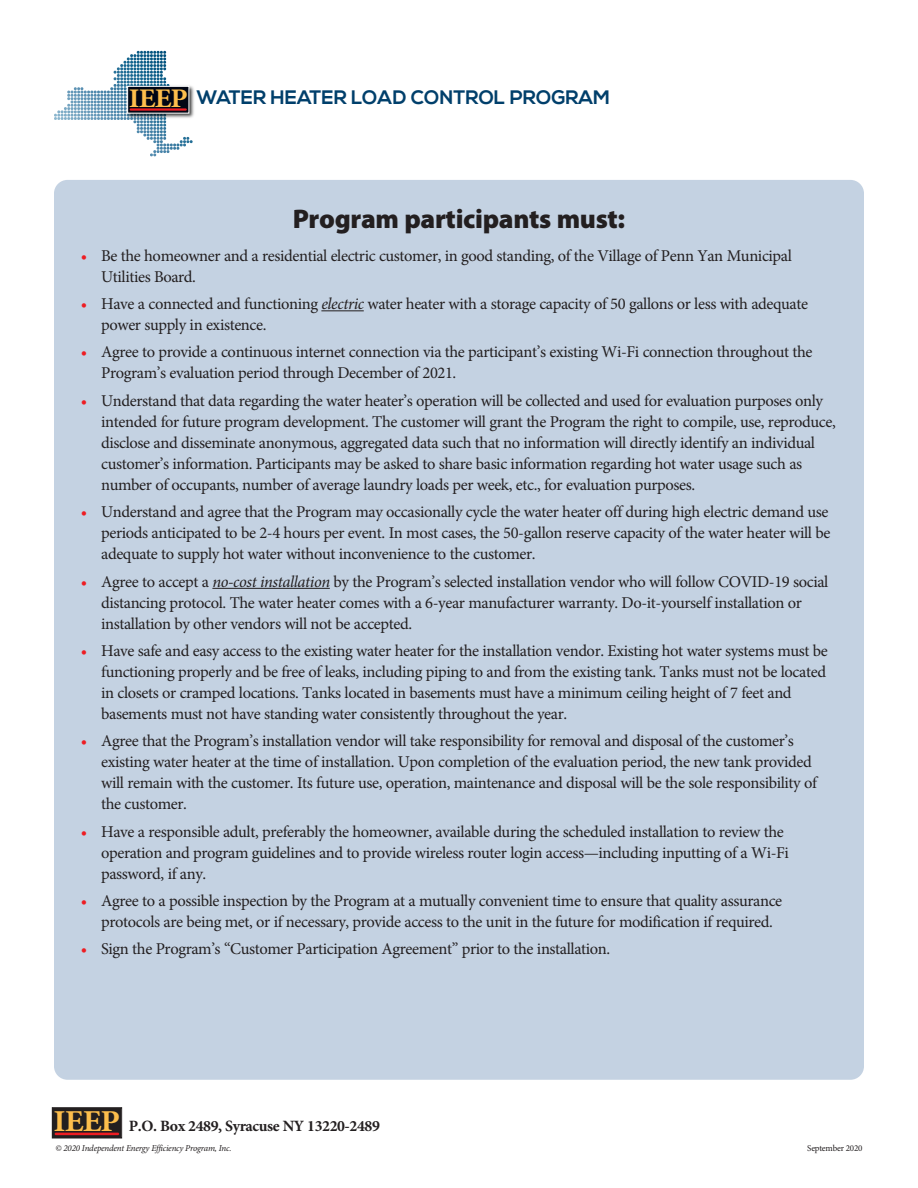
<style>
.page{position:relative;width:918px;height:1188px;background:#fff}
.page>*{position:absolute;margin:0;border:0;box-sizing:border-box;transform-origin:0 0}
.t1{font:700 30.45px "Minion Pro";color:#fdbe4c;scale:1.07 1}
.t2{font:900 27px "Myriad Pro";letter-spacing:-.01em;color:#231f20}
.t3{font:700 27px "Minion Pro";color:#fdbe4c;scale:1.07 1}
.t4{font:700 19.5px "Nexa";color:#003f6b}
.t5{font:16.5px/21px "Minion Pro";letter-spacing:-.025em;color:#231f20}
.t6{font:700 15.75px "Minion Pro";letter-spacing:-.025em;color:#231f20}
.t7{font:italic 9px "Minion Pro";letter-spacing:-.025em;color:#231f20}
.t8{font:9px "Minion Pro";letter-spacing:-.025em;color:#231f20}
.s1{color:#ee1d23}
.s2{font-style:italic}
</style>
<div class="page">
<div style="left:54px;top:180px;width:810px;height:900px;background:#c4d2e2;border-radius:14px"></div>
<hr style="left:321px;top:310px;width:43px;height:1px;background:#231f20">
<hr style="left:212px;top:588px;width:118px;height:1px;background:#231f20">
<svg style="left:137px;top:51px;width:49px;height:105px"></svg>
<img style="left:122px;top:81px;width:72px;height:42px">
<div style="left:128px;top:87px;width:61px;height:26px;background:#010614"></div>
<div style="left:127px;top:86px;width:62px;height:27px;border:1px solid #fff"></div>
<hr style="left:130px;top:108px;width:57px;height:3px;background:#ee1d23">
<div style="left:53px;top:1108px;width:68px;height:30px;background:#231f20"></div>
<div style="left:52px;top:1107px;width:70px;height:31px;border:1px solid #231f20"></div>
<hr style="left:55px;top:1133px;width:64px;height:2px;background:#ee1d23">
<p class="t3" style="left:129px;top:82px;width:57px">IEEP</p>
<p class="t4" style="left:196px;top:91px;width:415px">WATER HEATER LOAD CONTROL PROGRAM</p>
<p class="t2" style="left:293px;top:209px;width:334px">Program participants must:</p>
<p class="t5" style="left:101px;top:246px;width:692px;text-indent:-20px"><span class="s1">•</span> Be the homeowner and a residential electric customer, in good standing, of the Village of Penn Yan Municipal<br>Utilities Board.</p>
<p class="t5" style="left:101px;top:295px;width:708px;text-indent:-20px"><span class="s1">•</span> Have a connected and functioning <span class="s2">electric</span> water heater with a storage capacity of 50 gallons or less with adequate power supply in existence.</p>
<p class="t5" style="left:101px;top:343px;width:713px;text-indent:-20px"><span class="s1">•</span> Agree to provide a continuous internet connection via the participant’s existing Wi-Fi connection throughout the<br>Program’s evaluation period through December of 2021.</p>
<p class="t5" style="left:101px;top:392px;width:736px;text-indent:-20px"><span class="s1">•</span> Understand that data regarding the water heater’s operation will be collected and used for evaluation purposes only intended for future program development. The customer will grant the Program the right to compile, use, reproduce, disclose and disseminate anonymous, aggregated data such that no information will directly identify an individual customer’s information. Participants may be asked to share basic information regarding hot water usage such as number of occupants, number of average laundry loads per week, etc., for evaluation purposes.</p>
<p class="t5" style="left:101px;top:503px;width:731px;text-align:justify;text-indent:-20px"><span class="s1">•</span> Understand and agree that the Program may occasionally cycle the water heater off during high electric demand use periods anticipated to be 2-4 hours per event. In most cases, the 50-gallon reserve capacity of the water heater will be adequate to supply hot water without inconvenience to the customer.</p>
<p class="t5" style="left:101px;top:572px;width:729px;text-indent:-20px"><span class="s1">•</span> Agree to accept a <span class="s2">no-cost installation</span> by the Program’s selected installation vendor who will follow COVID-19 social distancing protocol. The water heater comes with a 6-year manufacturer warranty. Do-it-yourself installation or installation by other vendors will not be accepted.</p>
<p class="t5" style="left:101px;top:642px;width:728px;text-align:justify;text-indent:-20px"><span class="s1">•</span> Have safe and easy access to the existing water heater for the installation vendor. Existing hot water systems must be functioning properly and be free of leaks, including piping to and from the existing tank. Tanks must not be located in closets or cramped locations. Tanks located in basements must have a minimum ceiling height of 7 feet and</p>
<p class="t5" style="left:101px;top:705px;width:468px">basements must not have standing water consistently throughout the year.</p>
<p class="t5" style="left:81px;top:732px;width:714px"><span class="s1">•</span> Agree that the Program’s installation vendor will take responsibility for removal and disposal of the customer’s</p>
<p class="t5" style="left:101px;top:753px;width:717px">existing water heater at the time of installation. Upon completion of the evaluation period, the new tank provided will remain with the customer. Its future use, operation, maintenance and disposal will be the sole responsibility of the customer.</p>
<p class="t5" style="left:81px;top:822px;width:704px"><span class="s1">•</span> Have a responsible adult, preferably the homeowner, available during the scheduled installation to review the</p>
<p class="t5" style="left:101px;top:843px;width:689px">operation and program guidelines and to provide wireless router login access—including inputting of a Wi-Fi</p>
<p class="t5" style="left:101px;top:864px;width:107px">password, if any.</p>
<p class="t5" style="left:81px;top:892px;width:703px"><span class="s1">•</span> Agree to a possible inspection by the Program at a mutually convenient time to ensure that quality assurance</p>
<p class="t5" style="left:101px;top:913px;width:673px">protocols are being met, or if necessary, provide access to the unit in the future for modification if required.</p>
<p class="t5" style="left:81px;top:940px;width:531px"><span class="s1">•</span> Sign the Program’s “Customer Participation Agreement” prior to the installation.</p>
<p class="t1" style="left:54px;top:1102px;width:64px">IEEP</p>
<p class="t6" style="left:129px;top:1116px;width:253px">P.O. Box 2489, Syracuse NY 13220-2489</p>
<p class="t7" style="left:56px;top:1145px;width:178px">© 2020 Independent Energy Efficiency Program, Inc.</p>
<p class="t8" style="left:807px;top:1145px;width:57px">September 2020</p>
</div>
